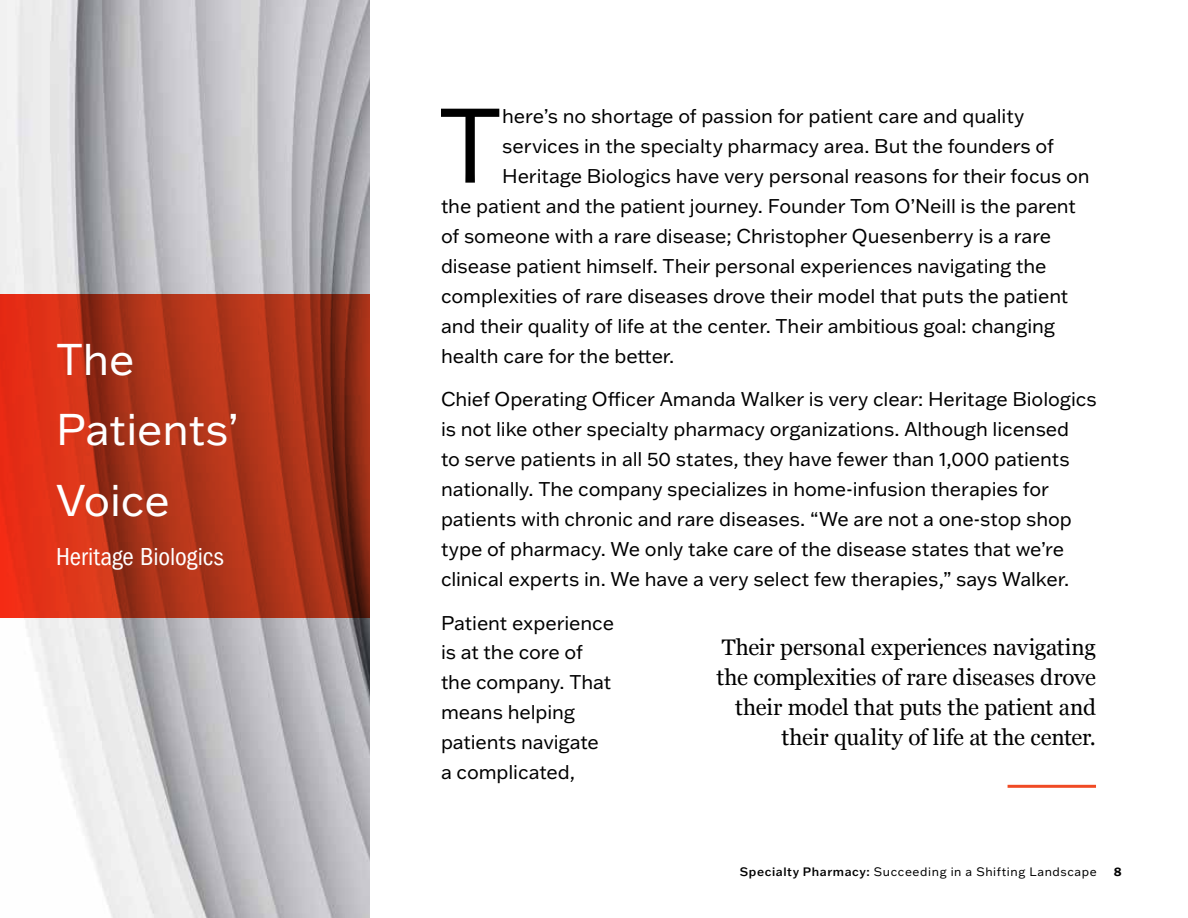
<style>
.page{position:relative;width:1188px;height:918px;background:#fff}
.page>*{position:absolute;margin:0;border:0;box-sizing:border-box;transform-origin:0 0}
.t1{font:103.35px "Franklin Gothic ATF";color:#000}
.t2{font:43.5px/70.5px "Franklin Gothic ATF";color:#fff}
.t3{font:condensed 25.5px "Franklin Gothic LT Pro";letter-spacing:-.005em;color:#fff}
.t4{font:22.5px/30px "Georgia";letter-spacing:-.005em;color:#000;text-align:right}
.t5{font:19.5px/30px "Franklin Gothic ATF";letter-spacing:-.005em;color:#000}
.t6{font:12px "Franklin Gothic ATF";letter-spacing:.05em;color:#000}
.t7{font:700 12px "Franklin Gothic ATF";color:#000}
.s1{font-weight:500}
</style>
<div class="page">
<img style="left:0;top:0;width:369px;height:918px">
<svg style="left:0;top:294px;width:369px;height:324px;background:#b23117"></svg>
<hr style="left:1008px;top:785px;width:88px;height:3px;background:#f04a24">
<h2 class="t2" style="left:56px;top:323px;width:184px">The<br>Patients’<br>Voice</h2>
<h3 class="t3" style="left:56px;top:542px;width:169px">Heritage Biologics</h3>
<h1 class="t1" style="left:438px;top:77px;width:66px">T</h1>
<p class="t5" style="left:502px;top:100px;width:524px">here’s no shortage of passion for patient care and quality</p>
<p class="t5" style="left:502px;top:130px;width:553px">services in the specialty pharmacy area. But the founders of</p>
<p class="t5" style="left:502px;top:160px;width:589px">Heritage Biologics have very personal reasons for their focus on</p>
<p class="t5" style="left:441px;top:190px;width:637px">the patient and the patient journey. Founder Tom O’Neill is the parent</p>
<p class="t5" style="left:441px;top:220px;width:612px">of someone with a rare disease; Christopher Quesenberry is a rare</p>
<p class="t5" style="left:441px;top:250px;width:607px">disease patient himself. Their personal experiences navigating the</p>
<p class="t5" style="left:441px;top:280px;width:629px">complexities of rare diseases drove their model that puts the patient</p>
<p class="t5" style="left:441px;top:310px;width:616px">and their quality of life at the center. Their ambitious goal: changing</p>
<p class="t5" style="left:441px;top:340px;width:235px">health care for the better.</p>
<p class="t5" style="left:441px;top:384px;width:657px">Chief Operating Officer Amanda Walker is very clear: Heritage Biologics is not like other specialty pharmacy organizations. Although licensed<br>to serve patients in all 50 states, they have fewer than 1,000 patients nationally. The company specializes in home-infusion therapies for patients with chronic and rare diseases. “We are not a one-stop shop type of pharmacy. We only take care of the disease states that we’re clinical experts in. We have a very select few therapies,” says Walker.</p>
<p class="t5" style="left:441px;top:607px;width:175px">Patient experience is at the core of the company. That means helping patients navigate a complicated,</p>
<p class="t4" style="left:716px;top:631px;width:381px">Their personal experiences navigating the complexities of rare diseases drove their model that puts the patient and their quality of life at the center.</p>
<p class="t6" style="left:740px;top:864px;width:358px"><span class="s1">Specialty Pharmacy:</span> Succeeding in a Shifting Landscape</p>
<p class="t7" style="left:1114px;top:864px;width:9px">8</p>
</div>
